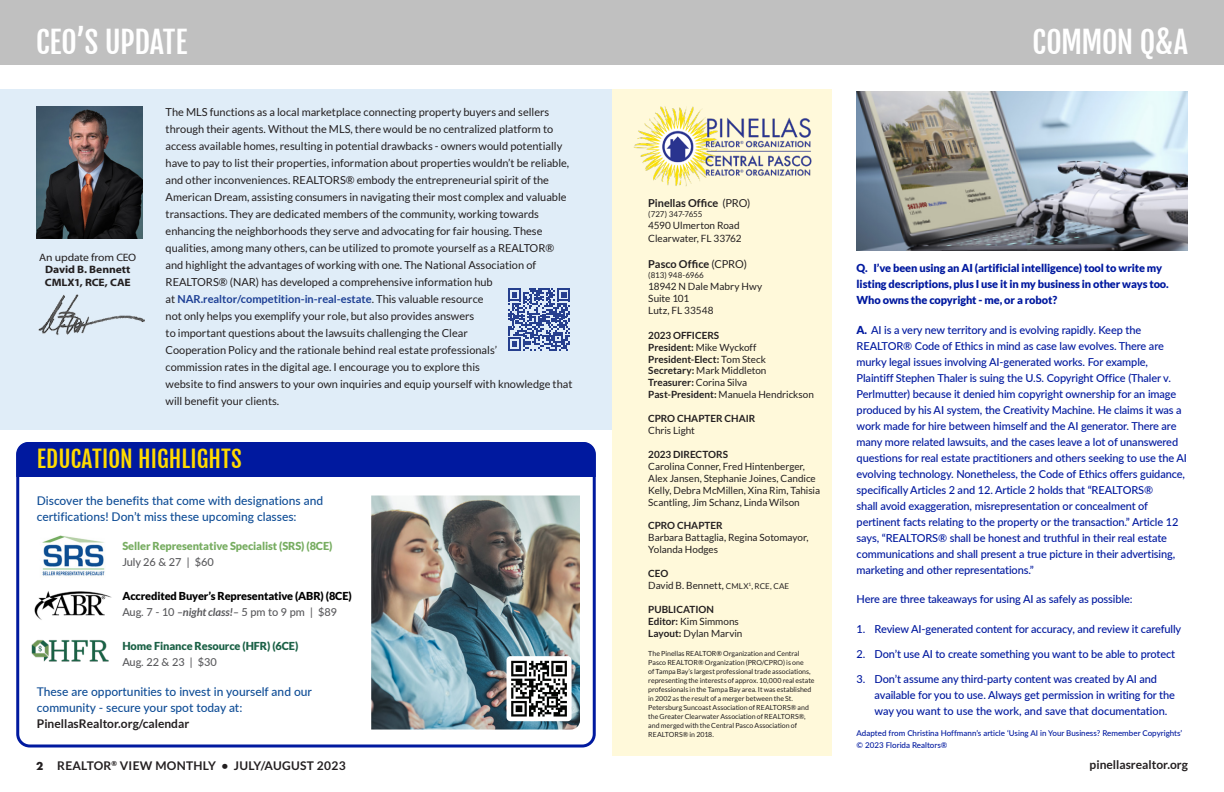
<style>
.page{position:relative;width:1224px;height:792px;background:#fff}
.page>*{position:absolute;margin:0;border:0;box-sizing:border-box;transform-origin:0 0}
.t1{font:30px "Fjalla One";letter-spacing:-.01em;color:#fff}
.Body{font:23px "Fjalla One";letter-spacing:.005em;color:#ffdb00}
.Business{font:500 12px/16px "Lato";color:#0f4d96}
.t2{font:700 12px "Lato";letter-spacing:.015em;color:#231f20}
.Business-2{font:500 11px/16px "Lato";letter-spacing:-.01em;color:#00199f}
.Body-2{font:11px/17px "Lato";color:#231f20}
.Business-3{font:900 11px/16px "Lato";letter-spacing:-.01em;color:#00199f}
.Business-4{font:900 11px/16px "Lato";letter-spacing:-.01em;color:#000}
.Business-5{font:900 11px/16px "Lato";letter-spacing:-.01em;color:#77ad61}
.Business-6{font:900 11px/16px "Lato";letter-spacing:-.01em;color:#1b6146}
.t3{font:700 10.9px "Lato";letter-spacing:-.005em;color:#231f20}
.t4{font:700 10.7px/12.9px "Myriad Pro";letter-spacing:-.01em;color:#231f20;scale:1.08 1}
.t5{font:10.7px "Myriad Pro";letter-spacing:-.015em;color:#231f20;scale:1.08 1}
.t6{font:10px "Lato";letter-spacing:-.005em;color:#231f20}
.t7{font:9.9px/11.9px "Lato";color:#231f20}
.t8{font:700 9.9px "Lato";letter-spacing:-.005em;color:#231f20}
.Business-7{font:500 8px/12px "Lato";color:#00199f}
.t9{font:8px "Lato";letter-spacing:-.01em;color:#231f20}
.t10{font:7px/9px "Lato";letter-spacing:-.005em;color:#231f20}
.s1{font-weight:700;color:#1c3f95}
.s2{font-weight:400}
.s3{font-weight:700}
.s4{font-size:8px}
.s5{font-weight:900}
.s6{font-weight:500;color:#5a5a5d}
.s7{font-weight:700;font-style:italic;color:#5a5a5d}
.s8{font-weight:700;color:#231f20}
.s9{font-family:"Futura PT"}
</style>
<div class="page">
<div style="left:16px;top:442px;width:580px;height:35px;background:#00199f"></div>
<div style="left:16px;top:442px;width:580px;height:306px;border:3px solid #00199f;border-radius:12px"></div>
<div style="left:0;top:89px;width:612px;height:340px;background:#e0edf8"></div>
<div style="left:612px;top:89px;width:220px;height:667px;background:#fff9da"></div>
<img style="left:36px;top:107px;width:106px;height:131px">
<img style="left:38px;top:295px;width:107px;height:40px">
<svg style="left:508px;top:288px;width:62px;height:63px"></svg>
<img style="left:634px;top:106px;width:178px;height:80px">
<img style="left:371px;top:496px;width:209px;height:234px">
<div style="left:0;top:0;width:1224px;height:65px;background:#c0c0c0"></div>
<img style="left:857px;top:91px;width:331px;height:160px">
<div style="left:507px;top:656px;width:65px;height:65px;background:#fff;border-radius:4px"></div>
<div style="left:509px;top:659px;width:60px;height:60px;background:linear-gradient(to right,#fff,#fff)"></div>
<svg style="left:511px;top:661px;width:56px;height:56px"></svg>
<img style="left:34px;top:591px;width:78px;height:29px">
<img style="left:31px;top:640px;width:78px;height:22px">
<img style="left:42px;top:536px;width:63px;height:40px">
<p class="t1" style="left:36px;top:23px;width:153px">CEO’S UPDATE</p>
<p class="t1" style="left:1033px;top:23px;width:157px">COMMON Q&amp;A</p>
<p class="Body-2" style="left:166px;top:104px;width:408px">The MLS functions as a local marketplace connecting property buyers and sellers through their agents. Without the MLS, there would be no centralized platform to access available homes, resulting in potential drawbacks - owners would potentially have to pay to list their properties, information about properties wouldn’t be reliable, and other inconveniences. REALTORS® embody the entrepreneurial spirit of the American Dream, assisting consumers in navigating their most complex and valuable transactions. They are dedicated members of the community, working towards enhancing the neighborhoods they serve and advocating for fair housing. These qualities, among many others, can be utilized to promote yourself as a REALTOR® and highlight the advantages of working with one. The National Association of REALTORS® (NAR) has developed a comprehensive information hub<br>at <span class="s1">NAR.realtor/competition-in-real-estate</span>. This valuable resource<br>not only helps you exemplify your role, but also provides answers<br>to important questions about the lawsuits challenging the Clear<br>Cooperation Policy and the rationale behind real estate professionals’<br>commission rates in the digital age. I encourage you to explore this<br>website to find answers to your own inquiries and equip yourself with knowledge that will benefit your clients.</p>
<p class="t3" style="left:648px;top:197px;width:104px">Pinellas Office <span class="s2">(PRO)</span></p>
<p class="t9" style="left:648px;top:209px;width:56px">(727) 347-7655</p>
<p class="t6" style="left:648px;top:220px;width:93px">4590 Ulmerton Road</p>
<p class="t6" style="left:648px;top:233px;width:95px">Clearwater, FL 33762</p>
<p class="t3" style="left:648px;top:258px;width:100px">Pasco Office <span class="s2">(CPRO)</span></p>
<p class="t9" style="left:648px;top:270px;width:57px">(813) 948-6966</p>
<p class="t6" style="left:648px;top:280px;width:115px">18942 N Dale Mabry Hwy</p>
<p class="t6" style="left:648px;top:292px;width:43px">Suite 101</p>
<p class="t6" style="left:648px;top:304px;width:67px">Lutz, FL 33548</p>
<p class="t8" style="left:648px;top:329px;width:72px">2023 OFFICERS</p>
<p class="t7" style="left:648px;top:341px;width:110px"><span class="s3">President:</span> Mike Wyckoff</p>
<p class="t8" style="left:648px;top:353px;width:119px">President-Elect: <span class="s2">Tom Steck</span></p>
<p class="t7" style="left:648px;top:365px;width:120px"><span class="s3">Secretary:</span> Mark Middleton</p>
<p class="t7" style="left:648px;top:377px;width:101px"><span class="s3">Treasurer:</span> Corina Silva</p>
<p class="t7" style="left:648px;top:389px;width:167px"><span class="s3">Past-President:</span> Manuela Hendrickson</p>
<p class="t8" style="left:648px;top:413px;width:109px">CPRO CHAPTER CHAIR</p>
<p class="t7" style="left:648px;top:424px;width:48px">Chris Light</p>
<p class="t8" style="left:648px;top:449px;width:81px">2023 DIRECTORS</p>
<p class="t7" style="left:648px;top:460px;width:173px">Carolina Conner, Fred Hintenberger, Alex Jansen, Stephanie Joines, Candice Kelly, Debra McMillen, Xina Rim, Tahisia Scantling, Jim Schanz, Linda Wilson</p>
<p class="t8" style="left:648px;top:520px;width:76px">CPRO CHAPTER</p>
<p class="t7" style="left:648px;top:532px;width:162px">Barbara Battaglia, Regina Sotomayor,<br>Yolanda Hodges</p>
<p class="t8" style="left:648px;top:568px;width:22px">CEO</p>
<p class="t7" style="left:648px;top:579px;width:142px">David B. Bennett, <span class="s4">CMLX</span><sup>1</sup><span class="s4">, RCE, CAE</span></p>
<p class="t8" style="left:648px;top:604px;width:67px">PUBLICATION</p>
<p class="t7" style="left:648px;top:615px;width:92px"><span class="s3">Editor:</span> Kim Simmons</p>
<p class="t7" style="left:648px;top:627px;width:96px"><span class="s3">Layout:</span> Dylan Marvin</p>
<p class="t10" style="left:648px;top:649px;width:168px">The Pinellas REALTOR® Organization and Central Pasco REALTOR® Organization (PRO/CPRO) is one<br>of Tampa Bay’s largest professional trade associations, representing the interests of approx. 10,000 real estate professionals in the Tampa Bay area. It was established in 2002 as the result of a merger between the St.<br>Petersburg Suncoast Association of REALTORS® and the Greater Clearwater Association of REALTORS®, and merged with the Central Pasco Association of REALTORS® in 2018.</p>
<p class="t5" style="left:39px;top:250px;width:91px">An update from CEO</p>
<p class="t4" style="left:45px;top:263px;width:81px">David B. Bennett<br>CMLX1, RCE, CAE</p>
<p class="Business-3" style="left:857px;top:260px;width:314px">Q. I’ve been using an AI (artificial intelligence) tool to write my listing descriptions, plus I use it in my business in other ways too.<br>Who owns the copyright - me, or a robot?</p>
<p class="Business-2" style="left:857px;top:321px;width:332px"><span class="s5">A.</span> AI is a very new territory and is evolving rapidly. Keep the REALTOR® Code of Ethics in mind as case law evolves. There are murky legal issues involving AI-generated works. For example, Plaintiff Stephen Thaler is suing the U.S. Copyright Office (Thaler v.<br>Perlmutter) because it denied him copyright ownership for an image produced by his AI system, the Creativity Machine. He claims it was a work made for hire between himself and the AI generator. There are many more related lawsuits, and the cases leave a lot of unanswered questions for real estate practitioners and others seeking to use the AI evolving technology. Nonetheless, the Code of Ethics offers guidance, specifically Articles 2 and 12. Article 2 holds that “REALTORS®<br>shall avoid exaggeration, misrepresentation or concealment of pertinent facts relating to the property or the transaction.” Article 12 says, “REALTORS® shall be honest and truthful in their real estate communications and shall present a true picture in their advertising, marketing and other representations.”</p>
<p class="Business-2" style="left:857px;top:591px;width:277px">Here are three takeaways for using AI as safely as possible:</p>
<p class="Business-2" style="left:857px;top:620px;width:326px">1. Review AI-generated content for accuracy, and review it carefully</p>
<p class="Business-2" style="left:857px;top:645px;width:320px">2. Don’t use AI to create something you want to be able to protect</p>
<p class="Business-2" style="left:875px;top:670px;width:302px;text-indent:-18px">3. Don’t assume any third-party content was created by AI and available for you to use. Always get permission in writing for the way you want to use the work, and save that documentation.</p>
<p class="Business-7" style="left:857px;top:727px;width:327px">Adapted from Christina Hoffmann’s article ‘Using AI in Your Business? Remember Copyrights’ © 2023 Florida Realtors®</p>
<p class="Body" style="left:37px;top:445px;width:207px">EDUCATION HIGHLIGHTS</p>
<p class="Business" style="left:37px;top:492px;width:288px">Discover the benefits that come with designations and certifications! Don’t miss these upcoming classes:</p>
<p class="Business-5" style="left:122px;top:538px;width:212px">Seller Representative Specialist (SRS) (8CE)<br><span class="s6">July 26 &amp; 27 | $60</span></p>
<p class="Business-4" style="left:122px;top:588px;width:231px">Accredited Buyer’s Representative (ABR) (8CE)<br><span class="s6">Aug. 7 - 10</span> <span class="s7">–night class!–</span> <span class="s6">5 pm to 9 pm | $89</span></p>
<p class="Business-6" style="left:122px;top:638px;width:177px">Home Finance Resource (HFR) (6CE)<br><span class="s6">Aug. 22 &amp; 23 | $30</span></p>
<p class="Business" style="left:37px;top:683px;width:277px">These are opportunities to invest in yourself and our community - secure your spot today at:<br><span class="s8">PinellasRealtor.org/calendar</span></p>
<p class="t2" style="left:36px;top:758px;width:311px"><span class="s9">2</span> REALTOR<sup>®</sup> VIEW MONTHLY • JULY/AUGUST 2023</p>
<p class="t2" style="left:1090px;top:758px;width:100px">pinellasrealtor.org</p>
</div>
